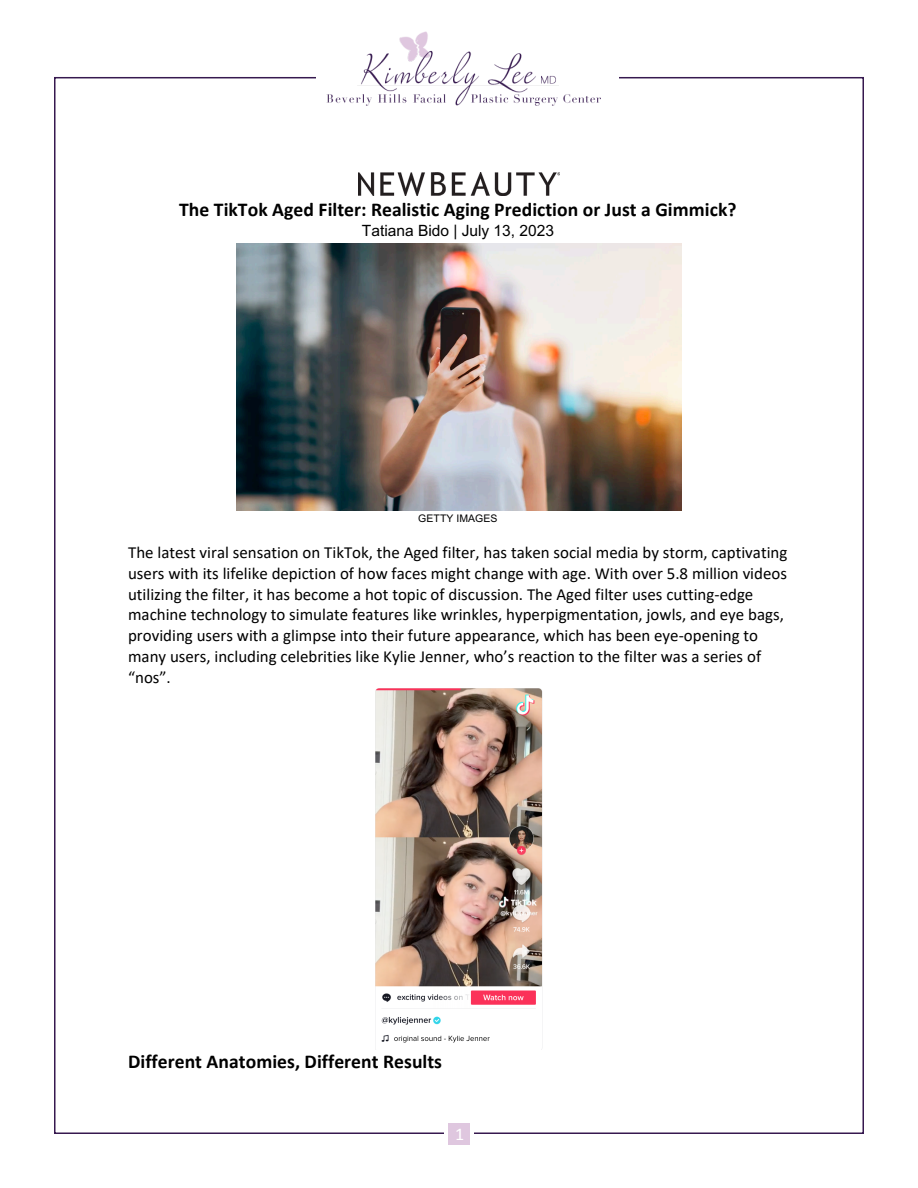
<style>
.page{position:relative;width:918px;height:1188px;background:#fff}
.page>*{position:absolute;margin:0;border:0;box-sizing:border-box;transform-origin:0 0}
.t1{font:700 19.65px "Calibri";letter-spacing:.005em;color:#000}
.t2{font:18px "Calibri";color:#fff}
.t3{font:16.95px/20.7px "Calibri";color:#000}
.t4{font:15.6px "Arial";color:#000}
.t5{font:10.5px "Arial";letter-spacing:.005em;color:#000}
</style>
<div class="page">
<img style="left:326px;top:32px;width:274px;height:73px">
<div style="left:448px;top:1123px;width:22px;height:22px;background:#dfc7df"></div>
<img style="left:358px;top:173px;width:202px;height:22px">
<img style="left:237px;top:243px;width:445px;height:268px">
<img style="left:376px;top:688px;width:166px;height:362px">
<p class="t1" style="left:179px;top:196px;width:559px">The TikTok Aged Filter: Realistic Aging Prediction or Just a Gimmick?</p>
<p class="t4" style="left:362px;top:220px;width:194px">Tatiana Bido | July 13, 2023</p>
<p class="t5" style="left:418px;top:511px;width:81px">GETTY IMAGES</p>
<p class="t3" style="left:128px;top:542px;width:661px">The latest viral sensation on TikTok, the Aged filter, has taken social media by storm, captivating users with its lifelike depiction of how faces might change with age. With over 5.8 million videos utilizing the filter, it has become a hot topic of discussion. The Aged filter uses cutting-edge machine technology to simulate features like wrinkles, hyperpigmentation, jowls, and eye bags, providing users with a glimpse into their future appearance, which has been eye-opening to many users, including celebrities like Kylie Jenner, who’s reaction to the filter was a series of “nos”.</p>
<p class="t1" style="left:128px;top:1048px;width:316px">Different Anatomies, Different Results</p>
<p class="t2" style="left:455px;top:1123px;width:11px">1</p>
</div>
